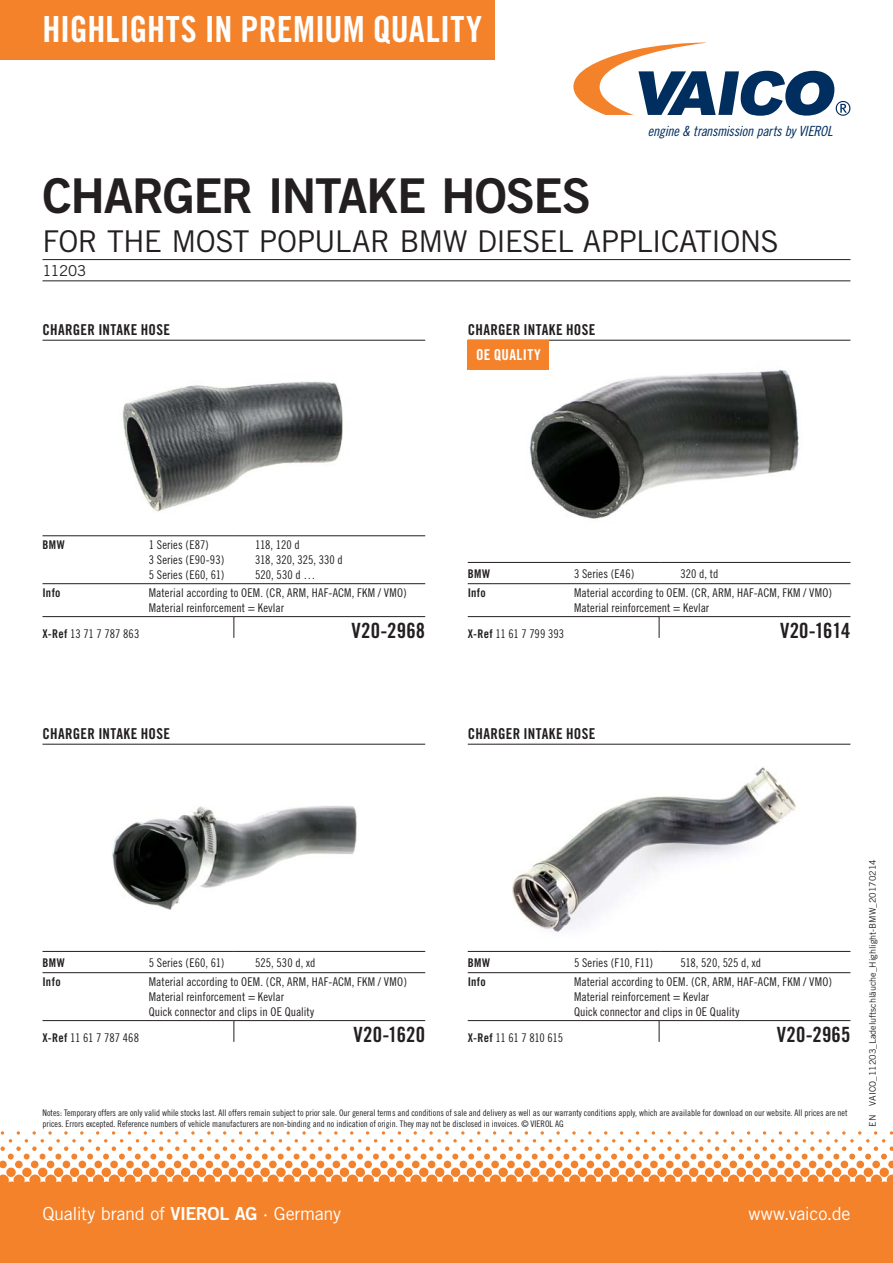
<style>
.page{position:relative;width:893px;height:1263px;background:#fff}
.page>*{position:absolute;margin:0;border:0;box-sizing:border-box;transform-origin:0 0}
.t1{font:48px "Trade Gothic Bold Two";letter-spacing:-.025em;color:#231f20}
.t2{font:36px "Trade Gothic Bold Cond Twenty";letter-spacing:.005em;color:#fff}
.t3{font:30px "Trade Gothic";letter-spacing:-.025em;color:#231f20}
.t4{font:21px "Trade Gothic Bold Cond Twenty";letter-spacing:.015em;color:#231f20}
.t5{font:18px "Trade Gothic";letter-spacing:-.02em;color:#fff}
.t6{font:15px "Trade Gothic Bold Cond Twenty";letter-spacing:.02em;color:#231f20}
.t7{font:15px "Trade Gothic Bold Cond Twenty";letter-spacing:.02em;color:#fff}
.t8{font:15px "Trade Gothic";letter-spacing:-.025em;color:#231f20}
.t9{font:14.1px "Trade Gothic Cond Eighteen Obl";letter-spacing:-.02em;color:#002e5e}
.t10{font:12px/15px "Trade Gothic Cond Eighteen";letter-spacing:.005em;color:#231f20}
.t11{font:12px "Trade Gothic Bold Cond Twenty";letter-spacing:.03em;color:#231f20}
.t12{font:12px "Trade Gothic Cond Eighteen";letter-spacing:-.02em;color:#231f20}
.t13{font:9px/10.8px "Trade Gothic Cond Eighteen";color:#231f20}
.t14{font:9px "Trade Gothic";color:#231f20}
.s1{font-family:"Trade Gothic Bold Cond Twenty"}
.s2{font-family:"Trade Gothic Bold Two"}
</style>
<div class="page">
<svg style="left:0;top:1131px;width:893px;height:54px"></svg>
<div style="left:0;top:1185px;width:893px;height:78px;background:#f4822b"></div>
<svg style="left:573px;top:43px;width:277px;height:73px"></svg>
<img style="left:83px;top:381px;width:301px;height:156px">
<img style="left:43px;top:806px;width:382px;height:145px">
<img style="left:529px;top:370px;width:270px;height:149px">
<img style="left:468px;top:767px;width:382px;height:184px">
<div style="left:0;top:0;width:495px;height:59px;background:#f4822b"></div>
<hr style="left:43px;top:259px;width:807px;height:1px;background:#231f20">
<hr style="left:43px;top:281px;width:807px;height:1px;background:#231f20">
<hr style="left:43px;top:340px;width:382px;height:1px;background:#231f20">
<hr style="left:43px;top:744px;width:382px;height:1px;background:#231f20">
<hr style="left:468px;top:340px;width:382px;height:1px;background:#231f20">
<hr style="left:468px;top:744px;width:382px;height:1px;background:#231f20">
<hr style="left:43px;top:535px;width:191px;height:1px;background:#231f20">
<hr style="left:234px;top:535px;width:191px;height:1px;background:#231f20">
<hr style="left:43px;top:583px;width:191px;height:1px;background:#231f20">
<hr style="left:234px;top:583px;width:191px;height:1px;background:#231f20">
<hr style="left:43px;top:616px;width:191px;height:1px;background:#231f20">
<hr style="left:234px;top:616px;width:191px;height:1px;background:#231f20">
<svg style="left:234px;top:617px;width:1px;height:21px"></svg>
<hr style="left:43px;top:951px;width:191px;height:1px;background:#231f20">
<hr style="left:234px;top:951px;width:191px;height:1px;background:#231f20">
<hr style="left:43px;top:972px;width:191px;height:1px;background:#231f20">
<hr style="left:234px;top:972px;width:191px;height:1px;background:#231f20">
<hr style="left:43px;top:1020px;width:191px;height:1px;background:#231f20">
<hr style="left:234px;top:1020px;width:191px;height:1px;background:#231f20">
<svg style="left:234px;top:1021px;width:1px;height:21px"></svg>
<hr style="left:468px;top:562px;width:191px;height:1px;background:#231f20">
<hr style="left:659px;top:562px;width:191px;height:1px;background:#231f20">
<hr style="left:468px;top:583px;width:191px;height:1px;background:#231f20">
<hr style="left:659px;top:583px;width:191px;height:1px;background:#231f20">
<hr style="left:468px;top:616px;width:191px;height:1px;background:#231f20">
<hr style="left:659px;top:616px;width:191px;height:1px;background:#231f20">
<svg style="left:659px;top:617px;width:1px;height:21px"></svg>
<hr style="left:468px;top:951px;width:191px;height:1px;background:#231f20">
<hr style="left:659px;top:951px;width:191px;height:1px;background:#231f20">
<hr style="left:468px;top:972px;width:191px;height:1px;background:#231f20">
<hr style="left:659px;top:972px;width:191px;height:1px;background:#231f20">
<hr style="left:468px;top:1020px;width:191px;height:1px;background:#231f20">
<hr style="left:659px;top:1020px;width:191px;height:1px;background:#231f20">
<svg style="left:659px;top:1021px;width:1px;height:21px"></svg>
<div style="left:468px;top:340px;width:81px;height:30px;background:#f4822b"></div>
<h2 class="t2" style="left:43px;top:8px;width:441px">HIGHLIGHTS IN PREMIUM QUALITY</h2>
<p class="t9" style="left:648px;top:122px;width:186px">engine &amp; transmission parts by VIEROL</p>
<h1 class="t1" style="left:43px;top:166px;width:550px">CHARGER INTAKE HOSES</h1>
<h3 class="t3" style="left:43px;top:223px;width:738px">FOR THE MOST POPULAR BMW DIESEL APPLICATIONS</h3>
<p class="t8" style="left:43px;top:262px;width:45px">11203</p>
<p class="t6" style="left:43px;top:321px;width:129px">CHARGER INTAKE HOSE</p>
<p class="t6" style="left:468px;top:321px;width:129px">CHARGER INTAKE HOSE</p>
<p class="t7" style="left:476px;top:346px;width:66px">OE QUALITY</p>
<p class="t11" style="left:43px;top:538px;width:24px">BMW</p>
<p class="t10" style="left:149px;top:537px;width:62px">1 Series (E87)</p>
<p class="t10" style="left:255px;top:537px;width:46px">118, 120 d</p>
<p class="t10" style="left:149px;top:552px;width:77px">3 Series (E90-93)</p>
<p class="t10" style="left:255px;top:552px;width:89px">318, 320, 325, 330 d</p>
<p class="t10" style="left:149px;top:567px;width:77px">5 Series (E60, 61)</p>
<p class="t10" style="left:255px;top:567px;width:62px">520, 530 d …</p>
<p class="t11" style="left:42px;top:586px;width:20px">Info</p>
<p class="t10" style="left:149px;top:585px;width:260px">Material according to OEM. (CR, ARM, HAF-ACM, FKM / VMO)<br>Material reinforcement = Kevlar</p>
<p class="t10" style="left:42px;top:626px;width:98px"><span class="s1">X-Ref</span> 13 71 7 787 863</p>
<h3 class="t4" style="left:352px;top:618px;width:75px">V20-2968</h3>
<p class="t6" style="left:43px;top:725px;width:129px">CHARGER INTAKE HOSE</p>
<p class="t11" style="left:468px;top:566px;width:24px">BMW</p>
<p class="t10" style="left:574px;top:566px;width:62px">3 Series (E46)</p>
<p class="t10" style="left:680px;top:566px;width:40px">320 d, td</p>
<p class="t11" style="left:468px;top:586px;width:20px">Info</p>
<p class="t10" style="left:574px;top:585px;width:260px">Material according to OEM. (CR, ARM, HAF-ACM, FKM / VMO)<br>Material reinforcement = Kevlar</p>
<p class="t10" style="left:468px;top:626px;width:98px"><span class="s1">X-Ref</span> 11 61 7 799 393</p>
<h3 class="t4" style="left:780px;top:618px;width:72px">V20-1614</h3>
<p class="t6" style="left:468px;top:725px;width:129px">CHARGER INTAKE HOSE</p>
<p class="t11" style="left:43px;top:955px;width:24px">BMW</p>
<p class="t10" style="left:149px;top:955px;width:77px">5 Series (E60, 61)</p>
<p class="t10" style="left:255px;top:955px;width:62px">525, 530 d, xd</p>
<p class="t11" style="left:43px;top:975px;width:20px">Info</p>
<p class="t10" style="left:149px;top:974px;width:260px">Material according to OEM. (CR, ARM, HAF-ACM, FKM / VMO)<br>Material reinforcement = Kevlar<br>Quick connector and clips in OE Quality</p>
<p class="t10" style="left:43px;top:1030px;width:98px"><span class="s1">X-Ref</span> 11 61 7 787 468</p>
<h3 class="t4" style="left:353px;top:1021px;width:73px">V20-1620</h3>
<p class="t11" style="left:468px;top:955px;width:24px">BMW</p>
<p class="t10" style="left:574px;top:955px;width:81px">5 Series (F10, F11)</p>
<p class="t10" style="left:680px;top:955px;width:82px">518, 520, 525 d, xd</p>
<p class="t11" style="left:468px;top:975px;width:20px">Info</p>
<p class="t10" style="left:574px;top:974px;width:260px">Material according to OEM. (CR, ARM, HAF-ACM, FKM / VMO)<br>Material reinforcement = Kevlar<br>Quick connector and clips in OE Quality</p>
<p class="t12" style="left:468px;top:1030px;width:97px"><span class="s1">X-Ref</span> 11 61 7 810 615</p>
<h3 class="t4" style="left:777px;top:1021px;width:75px">V20-2965</h3>
<p class="t13" style="left:43px;top:1107px;width:806px">Notes: Temporary offers are only valid while stocks last. All offers remain subject to prior sale. Our general terms and conditions of sale and delivery as well as our warranty conditions apply, which are available for download on our website. All prices are net prices. Errors excepted. Reference numbers of vehicle manufacturers are non-binding and no indication of origin. They may not be disclosed in invoices. © VIEROL AG</p>
<p class="t14" style="left:867px;top:1106px;width:248px;rotate:-90deg">VAICO_11203_Ladeluftschläuche_Highlight-BMW_20170214</p>
<p class="t14" style="left:867px;top:1127px;width:14px;rotate:-90deg">EN</p>
<h3 class="t5" style="left:43px;top:1203px;width:300px">Quality brand of <span class="s2">VIEROL AG</span> · Germany</h3>
<h3 class="t5" style="left:748px;top:1203px;width:104px">www.vaico.de</h3>
</div>
